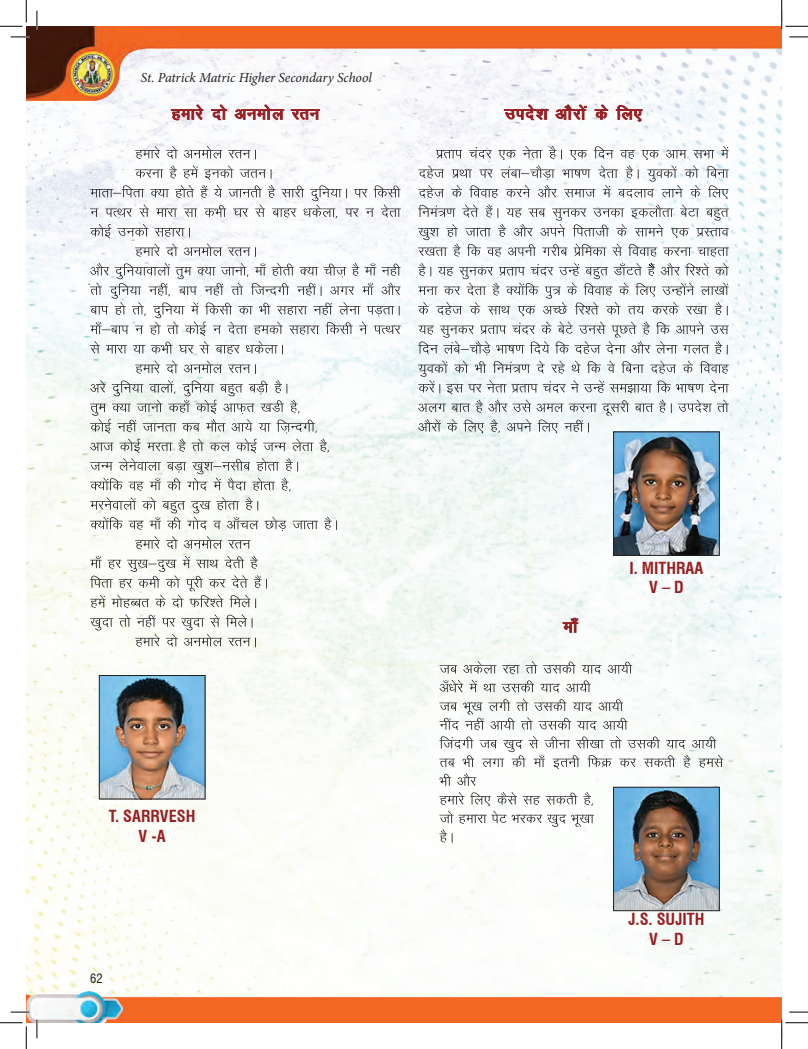
<style>
.page{position:relative;width:808px;height:1049px;background:#fff}
.page>*{position:absolute;margin:0;border:0;box-sizing:border-box;transform-origin:0 0}
.t1{font:700 condensed 16.25px/19.5px "Swiss 721 BT";color:#982023;text-align:center}
.t2{font:italic 13.75px "Minion Pro";letter-spacing:-.005em;color:#231f20}
.t3{font:condensed 12.5px "Swiss 721 BT";color:#231f20}
</style>
<div class="page">
<img style="left:26px;top:100px;width:755px;height:891px">
<img style="left:26px;top:26px;width:755px;height:74px">
<img style="left:122px;top:991px;width:659px;height:31px">
<img style="left:26px;top:991px;width:96px;height:31px">
<svg style="left:90px;top:614px;width:166px;height:33px"></svg>
<svg style="left:90px;top:555px;width:177px;height:53px"></svg>
<svg style="left:90px;top:497px;width:247px;height:52px"></svg>
<svg style="left:90px;top:380px;width:239px;height:111px"></svg>
<svg style="left:135px;top:360px;width:121px;height:14px"></svg>
<svg style="left:88px;top:263px;width:312px;height:91px"></svg>
<svg style="left:90px;top:224px;width:166px;height:33px"></svg>
<svg style="left:90px;top:165px;width:310px;height:53px"></svg>
<svg style="left:135px;top:146px;width:121px;height:13px"></svg>
<svg style="left:171px;top:105px;width:148px;height:15px"></svg>
<img style="left:101px;top:677px;width:102px;height:120px">
<div style="left:99px;top:675px;width:106px;height:124px;border:1px solid #231f20"></div>
<svg style="left:439px;top:791px;width:155px;height:51px"></svg>
<svg style="left:439px;top:698px;width:284px;height:87px"></svg>
<svg style="left:439px;top:661px;width:193px;height:31px"></svg>
<svg style="left:562px;top:618px;width:15px;height:14px"></svg>
<img style="left:615px;top:788px;width:102px;height:120px">
<div style="left:613px;top:786px;width:106px;height:124px;border:1px solid #231f20"></div>
<svg style="left:418px;top:263px;width:310px;height:170px"></svg>
<svg style="left:417px;top:146px;width:311px;height:110px"></svg>
<svg style="left:504px;top:105px;width:138px;height:16px"></svg>
<img style="left:615px;top:433px;width:102px;height:120px">
<div style="left:613px;top:431px;width:106px;height:124px;border:1px solid #231f20"></div>
<svg style="left:11px;top:36px;width:18px;height:2px"></svg>
<svg style="left:789px;top:36px;width:18px;height:2px"></svg>
<svg style="left:11px;top:1011px;width:18px;height:1px"></svg>
<svg style="left:789px;top:1011px;width:18px;height:1px"></svg>
<svg style="left:36px;top:11px;width:2px;height:18px"></svg>
<svg style="left:36px;top:1019px;width:2px;height:19px"></svg>
<svg style="left:0;top:0;width:27px;height:27px"></svg>
<svg style="left:0;top:1022px;width:27px;height:26px"></svg>
<svg style="left:780px;top:0;width:27px;height:29px"></svg>
<svg style="left:780px;top:1019px;width:27px;height:29px"></svg>
<p class="t2" style="left:141px;top:69px;width:232px">St. Patrick Matric Higher Secondary School</p>
<p class="t1" style="left:109px;top:806px;width:88px">T. SARRVESH<br>V -A</p>
<p class="t3" style="left:90px;top:970px;width:14px">62</p>
<p class="t1" style="left:629px;top:558px;width:76px">I. MITHRAA<br>V – D</p>
<p class="t1" style="left:628px;top:909px;width:77px">J.S. SUJITH<br>V – D</p>
</div>
